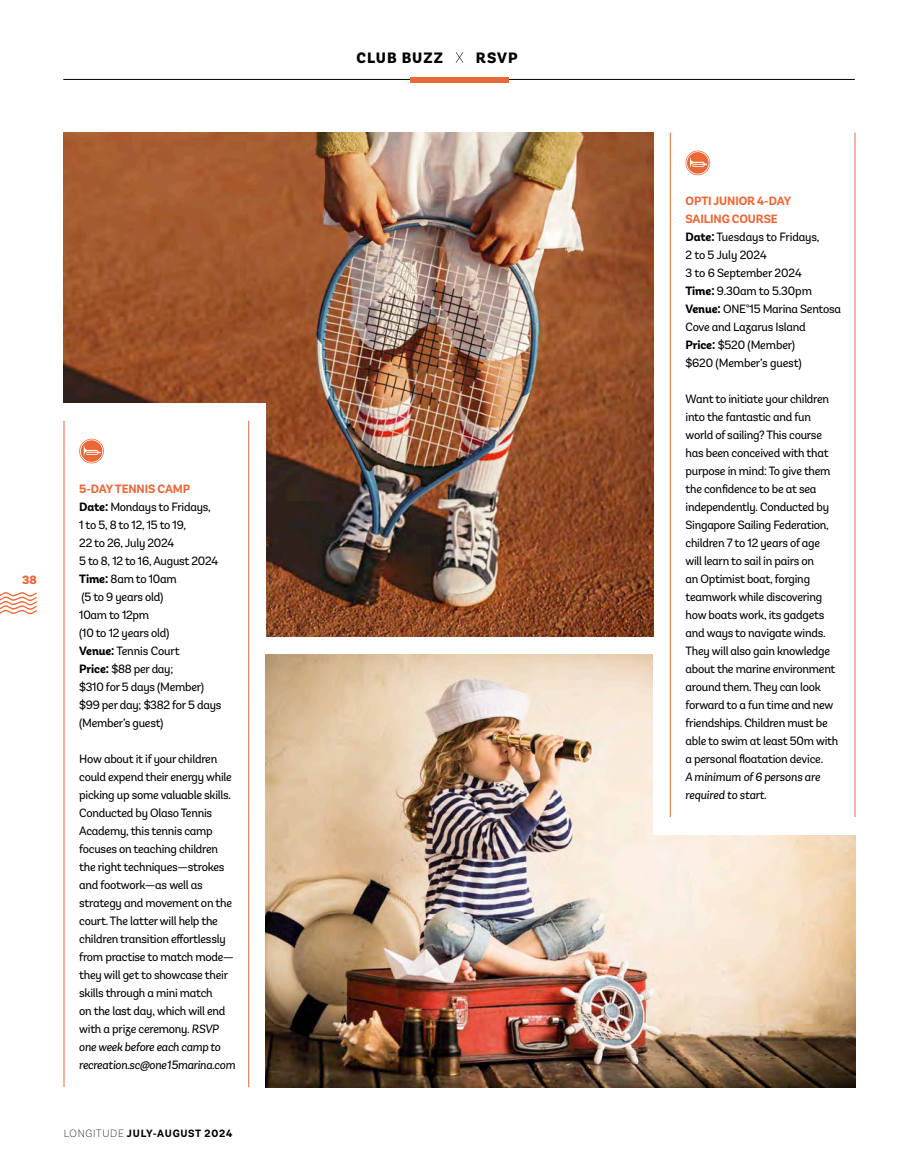
<style>
.page{position:relative;width:919px;height:1170px;background:#fff}
.page>*{position:absolute;margin:0;border:0;box-sizing:border-box;transform-origin:0 0}
.t1{font:900 15px "Andes Neue Alt 1";letter-spacing:.07em;color:#000}
.t2{font:12px/18px "Andes Neue Alt 2";letter-spacing:-.02em;color:#000}
.t3{font:italic 12px/18px "Andes Neue Alt 2";letter-spacing:-.01em;color:#000}
.t4{font:900 12px "Andes Neue Alt 2";color:#ec6738}
.t5{font:700 10.5px "Andes Neue Alt 2";letter-spacing:.07em;color:#000}
.s1{font-weight:700;color:#ec6738}
.s2{font-weight:700}
.s3{font-style:italic}
.s4{font-weight:200}
</style>
<div class="page">
<svg style="left:0;top:592px;width:37px;height:23px"></svg>
<img style="left:64px;top:133px;width:589px;height:504px">
<img style="left:266px;top:655px;width:589px;height:431px">
<hr style="left:63px;top:79px;width:791px;height:1px;background:#000">
<svg style="left:455px;top:52px;width:8px;height:11px"></svg>
<div style="left:410px;top:77px;width:98px;height:5px;background:#ec6738"></div>
<div style="left:47px;top:403px;width:219px;height:239px;background:#fff"></div>
<hr style="left:64px;top:421px;width:1px;height:666px;background:#ec6738">
<hr style="left:248px;top:421px;width:1px;height:666px;background:#ec6738">
<svg style="left:79px;top:439px;width:25px;height:24px"></svg>
<div style="left:653px;top:646px;width:219px;height:189px;background:#fff"></div>
<hr style="left:670px;top:133px;width:1px;height:684px;background:#ec6738">
<hr style="left:854px;top:133px;width:1px;height:684px;background:#ec6738">
<svg style="left:685px;top:151px;width:25px;height:24px"></svg>
<p class="t1" style="left:356px;top:47px;width:88px">CLUB BUZZ</p>
<p class="t1" style="left:476px;top:47px;width:43px">RSVP</p>
<p class="t4" style="left:22px;top:571px;width:16px">38</p>
<p class="t2" style="left:79px;top:479px;width:144px"><span class="s1">5-DAY TENNIS CAMP<br></span><span class="s2">Date:</span> Mondays to Fridays,<br>1 to 5, 8 to 12, 15 to 19,<br>22 to 26, July 2024<br>5 to 8, 12 to 16, August 2024<br><span class="s2">Time:</span> 8am to 10am<br>(5 to 9 years old)<br>10am to 12pm<br>(10 to 12 years old)<br><span class="s2">Venue:</span> Tennis Court<br><span class="s2">Price:</span> $88 per day;<br>$310 for 5 days (Member) $99 per day; $382 for 5 days (Member’s guest)</p>
<p class="t2" style="left:79px;top:749px;width:158px">How about it if your children could expend their energy while picking up some valuable skills.<br>Conducted by Olaso Tennis<br>Academy, this tennis camp focuses on teaching children the right techniques—strokes and footwork—as well as strategy and movement on the court. The latter will help the children transition effortlessly from practise to match mode— they will get to showcase their skills through a mini match<br>on the last day, which will end with a prize ceremony. <span class="s3">RSVP one week before each camp to recreation.sc@one15marina.com</span></p>
<p class="t5" style="left:64px;top:1125px;width:170px"><span class="s4">LONGITUDE</span> JULY-AUGUST 2024</p>
<p class="t2" style="left:685px;top:191px;width:157px"><span class="s1">OPTI JUNIOR 4-DAY<br>SAILING COURSE<br></span><span class="s2">Date:</span> Tuesdays to Fridays,<br>2 to 5 July 2024<br>3 to 6 September 2024<br><span class="s2">Time:</span> 9.30am to 5.30pm<br><span class="s2">Venue:</span> ONE°15 Marina Sentosa<br>Cove and Lazarus Island<br><span class="s2">Price:</span> $520 (Member)<br>$620 (Member’s guest)</p>
<p class="t2" style="left:685px;top:389px;width:154px">Want to initiate your children into the fantastic and fun world of sailing? This course has been conceived with that purpose in mind: To give them the confidence to be at sea independently. Conducted by<br>Singapore Sailing Federation, children 7 to 12 years of age will learn to sail in pairs on<br>an Optimist boat, forging teamwork while discovering how boats work, its gadgets and ways to navigate winds.<br>They will also gain knowledge about the marine environment around them. They can look forward to a fun time and new friendships. Children must be able to swim at least 50m with a personal floatation device.</p>
<p class="t3" style="left:685px;top:767px;width:136px">A minimum of 6 persons are required to start.</p>
</div>
